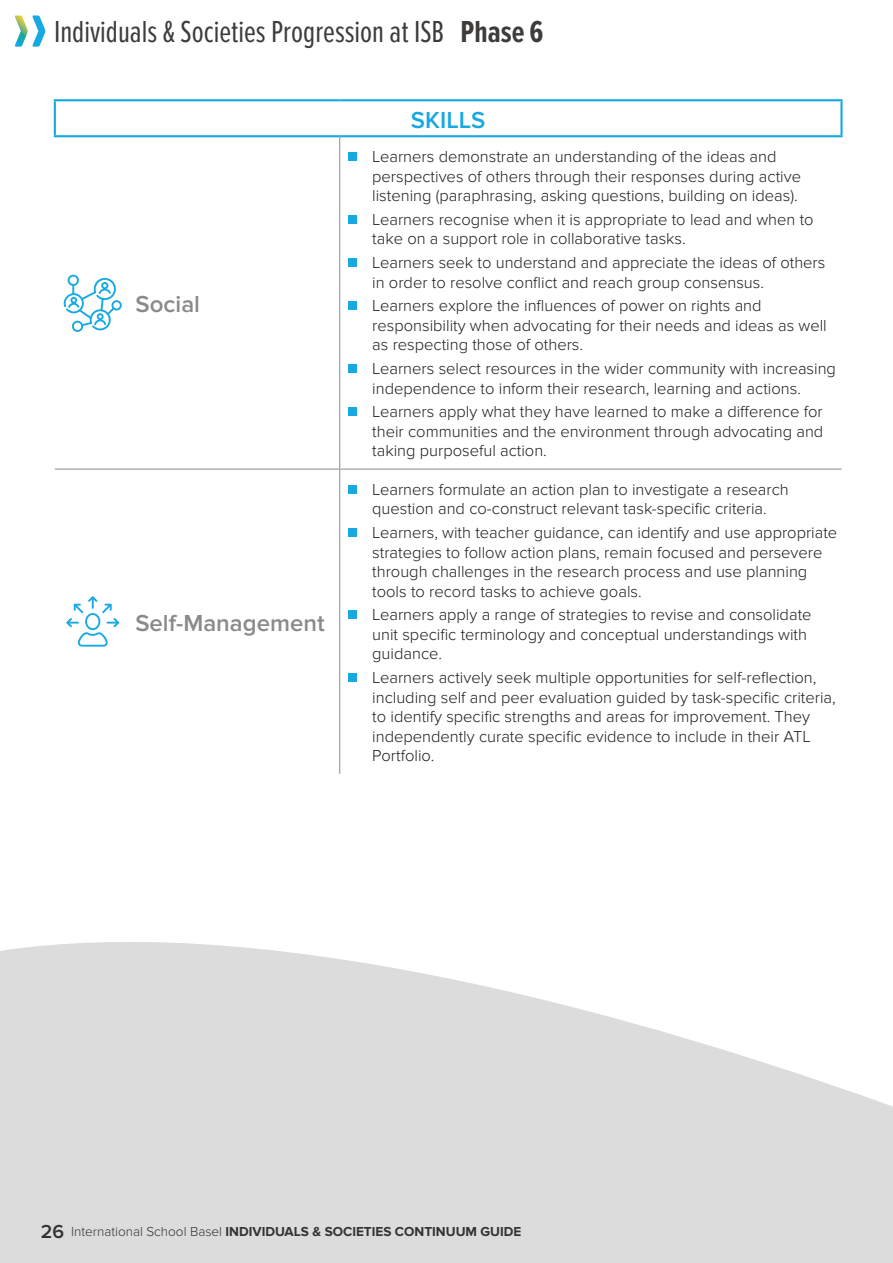
<style>
.page{position:relative;width:893px;height:1263px;background:#fff}
.page>*{position:absolute;margin:0;border:0;box-sizing:border-box;transform-origin:0 0}
.t1{font:31.5px "Proxima Nova Ex Cn";color:#3e3c3b}
.t2{font:600 24px "Proxima Nova";color:#8c8989}
.t3{font:600 24px "Proxima Nova";color:#17a9e1}
.t4{font:300 16.5px/19.5px "Proxima Nova";color:#201c1c}
.t5{font:700 13.5px "Proxima Nova";color:#3e3c3b}
.s1{font-weight:700}
.s2{font-weight:600;font-size:19.5px}
.s3{font-weight:300}
</style>
<div class="page">
<svg style="left:0;top:942px;width:893px;height:321px;fill:#dcdcdc"></svg>
<svg style="left:15px;top:16px;width:30px;height:31px"></svg>
<hr style="left:339px;top:137px;width:1px;height:332px;background:#8c8989">
<hr style="left:339px;top:469px;width:1px;height:305px;background:#8c8989">
<hr style="left:55px;top:469px;width:285px;height:1px;background:#8c8989">
<hr style="left:340px;top:469px;width:501px;height:1px;background:#8c8989">
<hr style="left:54px;top:99px;width:286px;height:2px;background:#17a9e1">
<hr style="left:54px;top:101px;width:2px;height:34px;background:#17a9e1">
<hr style="left:340px;top:99px;width:503px;height:2px;background:#17a9e1">
<hr style="left:840px;top:101px;width:3px;height:34px;background:#17a9e1">
<hr style="left:54px;top:135px;width:286px;height:2px;background:#17a9e1">
<hr style="left:340px;top:135px;width:503px;height:2px;background:#17a9e1">
<div style="left:348px;top:152px;width:9px;height:9px;background:#17a9e1"></div>
<div style="left:348px;top:215px;width:9px;height:8px;background:#17a9e1"></div>
<div style="left:348px;top:258px;width:9px;height:9px;background:#17a9e1"></div>
<div style="left:348px;top:301px;width:9px;height:9px;background:#17a9e1"></div>
<div style="left:348px;top:364px;width:9px;height:9px;background:#17a9e1"></div>
<div style="left:348px;top:407px;width:9px;height:9px;background:#17a9e1"></div>
<div style="left:348px;top:485px;width:9px;height:8px;background:#17a9e1"></div>
<div style="left:348px;top:528px;width:9px;height:9px;background:#17a9e1"></div>
<div style="left:348px;top:610px;width:9px;height:9px;background:#17a9e1"></div>
<div style="left:348px;top:673px;width:9px;height:9px;background:#17a9e1"></div>
<svg style="left:64px;top:274px;width:58px;height:58px"></svg>
<svg style="left:66px;top:596px;width:53px;height:51px"></svg>
<h1 class="t1" style="left:54px;top:14px;width:491px">Individuals &amp; Societies Progression at ISB <span class="s1">Phase 6</span></h1>
<h2 class="t2" style="left:136px;top:290px;width:66px">Social</h2>
<h2 class="t2" style="left:135px;top:609px;width:191px">Self-Management</h2>
<h2 class="t3" style="left:411px;top:106px;width:76px">SKILLS</h2>
<p class="t4" style="left:372px;top:147px;width:430px">Learners demonstrate an understanding of the ideas and perspectives of others through their responses during active listening (paraphrasing, asking questions, building on ideas).</p>
<p class="t4" style="left:372px;top:210px;width:443px">Learners recognise when it is appropriate to lead and when to take on a support role in collaborative tasks.</p>
<p class="t4" style="left:372px;top:253px;width:455px">Learners seek to understand and appreciate the ideas of others in order to resolve conflict and reach group consensus.</p>
<p class="t4" style="left:372px;top:296px;width:456px">Learners explore the influences of power on rights and responsibility when advocating for their needs and ideas as well as respecting those of others.</p>
<p class="t4" style="left:372px;top:359px;width:465px">Learners select resources in the wider community with increasing independence to inform their research, learning and actions.</p>
<p class="t4" style="left:372px;top:402px;width:453px;text-align:justify">Learners apply what they have learned to make a difference for their communities and the environment through advocating and taking purposeful action.</p>
<p class="t4" style="left:372px;top:480px;width:418px">Learners formulate an action plan to investigate a research question and co-construct relevant task-specific criteria.</p>
<p class="t4" style="left:372px;top:523px;width:466px">Learners, with teacher guidance, can identify and use appropriate strategies to follow action plans, remain focused and persevere through challenges in the research process and use planning tools to record tasks to achieve goals.</p>
<p class="t4" style="left:372px;top:605px;width:441px">Learners apply a range of strategies to revise and consolidate unit specific terminology and conceptual understandings with guidance.</p>
<p class="t4" style="left:372px;top:668px;width:465px">Learners actively seek multiple opportunities for self-reflection, including self and peer evaluation guided by task-specific criteria, to identify specific strengths and areas for improvement. They independently curate specific evidence to include in their ATL Portfolio.</p>
<p class="t5" style="left:41px;top:1224px;width:482px"><span class="s2">26</span> <span class="s3">International School Basel</span> INDIVIDUALS &amp; SOCIETIES CONTINUUM GUIDE</p>
</div>
